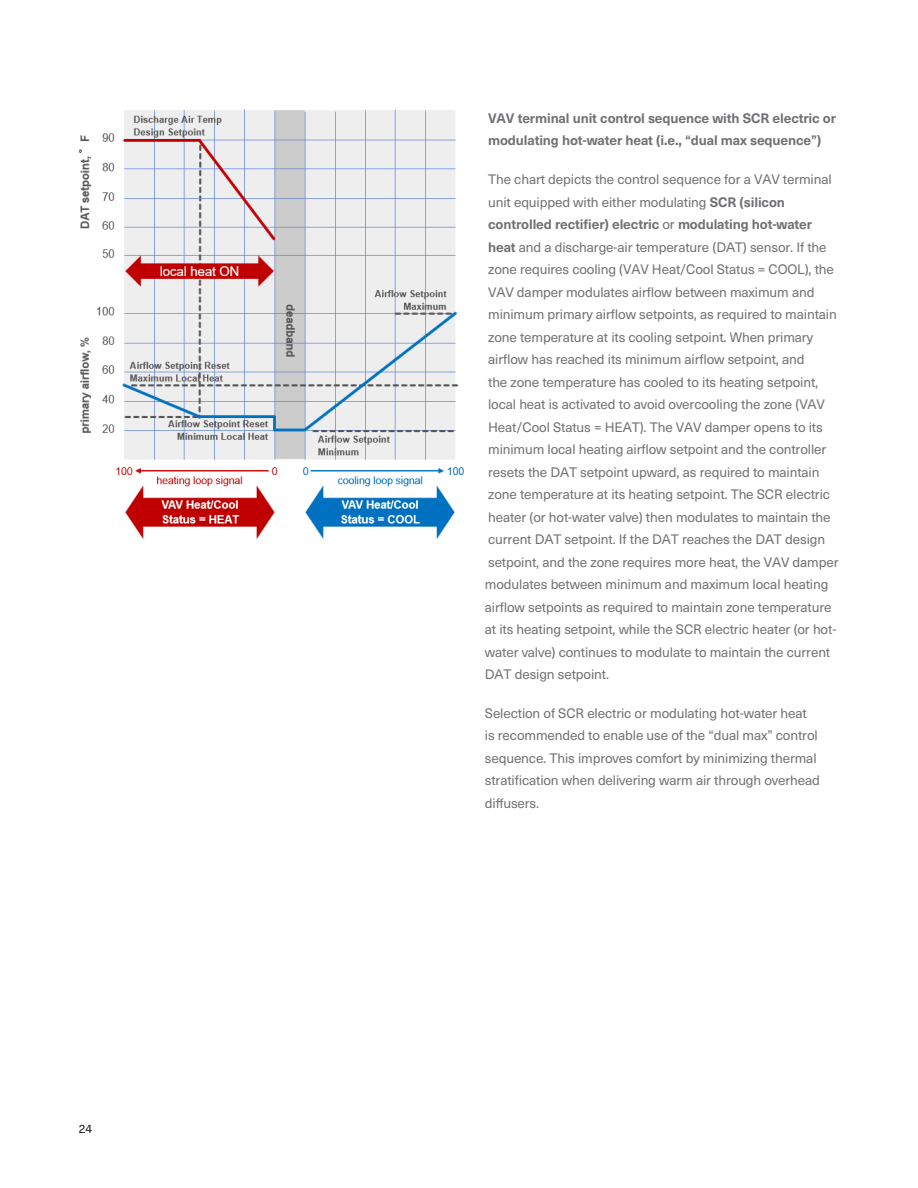
<style>
.page{position:relative;width:918px;height:1188px;background:#fff}
.page>*{position:absolute;margin:0;border:0;box-sizing:border-box;transform-origin:0 0}
.BodyCopy{font:13.5px/22.5px "Neue Haas Unica W1 G";letter-spacing:-.01em;color:#717074}
.BodyCopy-2{font:700 13.5px/22.5px "Neue Haas Unica W1 G";letter-spacing:-.01em;color:#717074}
.t1{font:12px "Neue Haas Unica W1 G";color:#231f20}
.s1{font-weight:700}
</style>
<div class="page">
<img style="left:79px;top:108px;width:385px;height:431px">
<p class="t1" style="left:79px;top:1119px;width:15px">24</p>
<p class="BodyCopy-2" style="left:488px;top:106px;width:349px">VAV terminal unit control sequence with SCR electric or modulating hot-water heat (i.e., “dual max sequence”)</p>
<p class="BodyCopy" style="left:485px;top:167px;width:355px">The chart depicts the control sequence for a VAV terminal unit equipped with either modulating <span class="s1">SCR (silicon controlled rectifier) electric</span> or <span class="s1">modulating hot-water heat</span> and a discharge-air temperature (DAT) sensor. If the zone requires cooling (VAV Heat/Cool Status = COOL), the VAV damper modulates airflow between maximum and minimum primary airflow setpoints, as required to maintain zone temperature at its cooling setpoint. When primary airflow has reached its minimum airflow setpoint, and<br>the zone temperature has cooled to its heating setpoint, local heat is activated to avoid overcooling the zone (VAV Heat/Cool Status = HEAT). The VAV damper opens to its minimum local heating airflow setpoint and the controller resets the DAT setpoint upward, as required to maintain zone temperature at its heating setpoint. The SCR electric heater (or hot-water valve) then modulates to maintain the current DAT setpoint. If the DAT reaches the DAT design setpoint, and the zone requires more heat, the VAV damper modulates between minimum and maximum local heating airflow setpoints as required to maintain zone temperature at its heating setpoint, while the SCR electric heater (or hot&shy;water valve) continues to modulate to maintain the current DAT design setpoint.</p>
<p class="BodyCopy" style="left:485px;top:701px;width:337px">Selection of SCR electric or modulating hot-water heat is recommended to enable use of the “dual max” control sequence. This improves comfort by minimizing thermal stratification when delivering warm air through overhead diffusers.</p>
</div>
